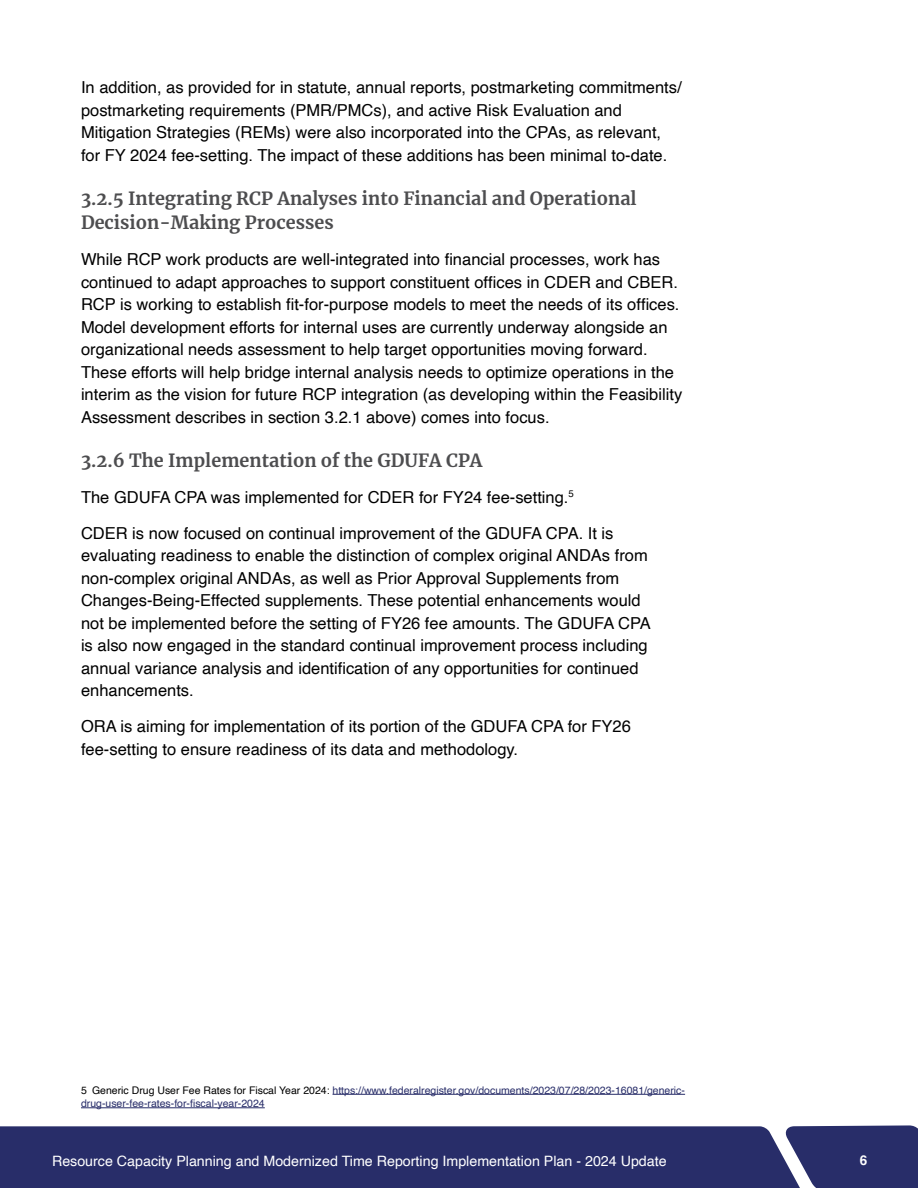
<style>
.page{position:relative;width:918px;height:1188px;background:#fff}
.page>*{position:absolute;margin:0;border:0;box-sizing:border-box;transform-origin:0 0}
.H3-Subsection{font:700 18px/24px "Merriweather";color:#4d4d4f}
.t1{font:16.5px/22.5px "Helvetica";color:#000}
.t2{font:14.25px "Helvetica";color:#fff}
.t3{font:700 13.5px "Helvetica";color:#fff}
.Footnote{font:10.5px/13.5px "Helvetica";color:#282d69}
.s1{color:#000}
</style>
<div class="page">
<div style="left:802px;top:1125px;width:116px;height:63px;background:#282d69"></div>
<div style="left:0;top:1126px;width:802px;height:62px;background:#282d69"></div>
<hr style="left:333px;top:1094px;width:352px;height:1px;background:#282d69">
<hr style="left:81px;top:1108px;width:184px;height:1px;background:#282d69">
<p class="t1" style="left:81px;top:77px;width:602px">In addition, as provided for in statute, annual reports, postmarketing commitments/ postmarketing requirements (PMR/PMCs), and active Risk Evaluation and Mitigation Strategies (REMs) were also incorporated into the CPAs, as relevant, for FY 2024 fee-setting. The impact of these additions has been minimal to-date.</p>
<h3 class="H3-Subsection" style="left:81px;top:186px;width:557px">3.2.5 Integrating RCP Analyses into Financial and Operational<br>Decision-Making Processes</h3>
<p class="t1" style="left:81px;top:249px;width:603px">While RCP work products are well-integrated into financial processes, work has continued to adapt approaches to support constituent offices in CDER and CBER.<br>RCP is working to establish fit-for-purpose models to meet the needs of its offices.<br>Model development efforts for internal uses are currently underway alongside an organizational needs assessment to help target opportunities moving forward.<br>These efforts will help bridge internal analysis needs to optimize operations in the interim as the vision for future RCP integration (as developing within the Feasibility Assessment describes in section 3.2.1 above) comes into focus.</p>
<h3 class="H3-Subsection" style="left:81px;top:448px;width:403px">3.2.6 The Implementation of the GDUFA CPA</h3>
<p class="t1" style="left:81px;top:486px;width:494px">The GDUFA CPA was implemented for CDER for FY24 fee-setting.<sup>5</sup></p>
<p class="t1" style="left:81px;top:522px;width:571px">CDER is now focused on continual improvement of the GDUFA CPA. It is evaluating readiness to enable the distinction of complex original ANDAs from non-complex original ANDAs, as well as Prior Approval Supplements from Changes-Being-Effected supplements. These potential enhancements would not be implemented before the setting of FY26 fee amounts. The GDUFA CPA is also now engaged in the standard continual improvement process including annual variance analysis and identification of any opportunities for continued enhancements.</p>
<p class="t1" style="left:81px;top:716px;width:551px">ORA is aiming for implementation of its portion of the GDUFA CPA for FY26 fee-setting to ensure readiness of its data and methodology.</p>
<h6 class="Footnote" style="left:81px;top:1083px;width:606px"><span class="s1">5 Generic Drug User Fee Rates for Fiscal Year 2024:</span> https://www.federalregister.gov/documents/2023/07/28/2023-16081/generic&shy;drug-user-fee-rates-for-fiscal-year-2024</h6>
<p class="t2" style="left:52px;top:1150px;width:616px">Resource Capacity Planning and Modernized Time Reporting Implementation Plan - 2024 Update</p>
<p class="t3" style="left:860px;top:1152px;width:9px">6</p>
</div>
